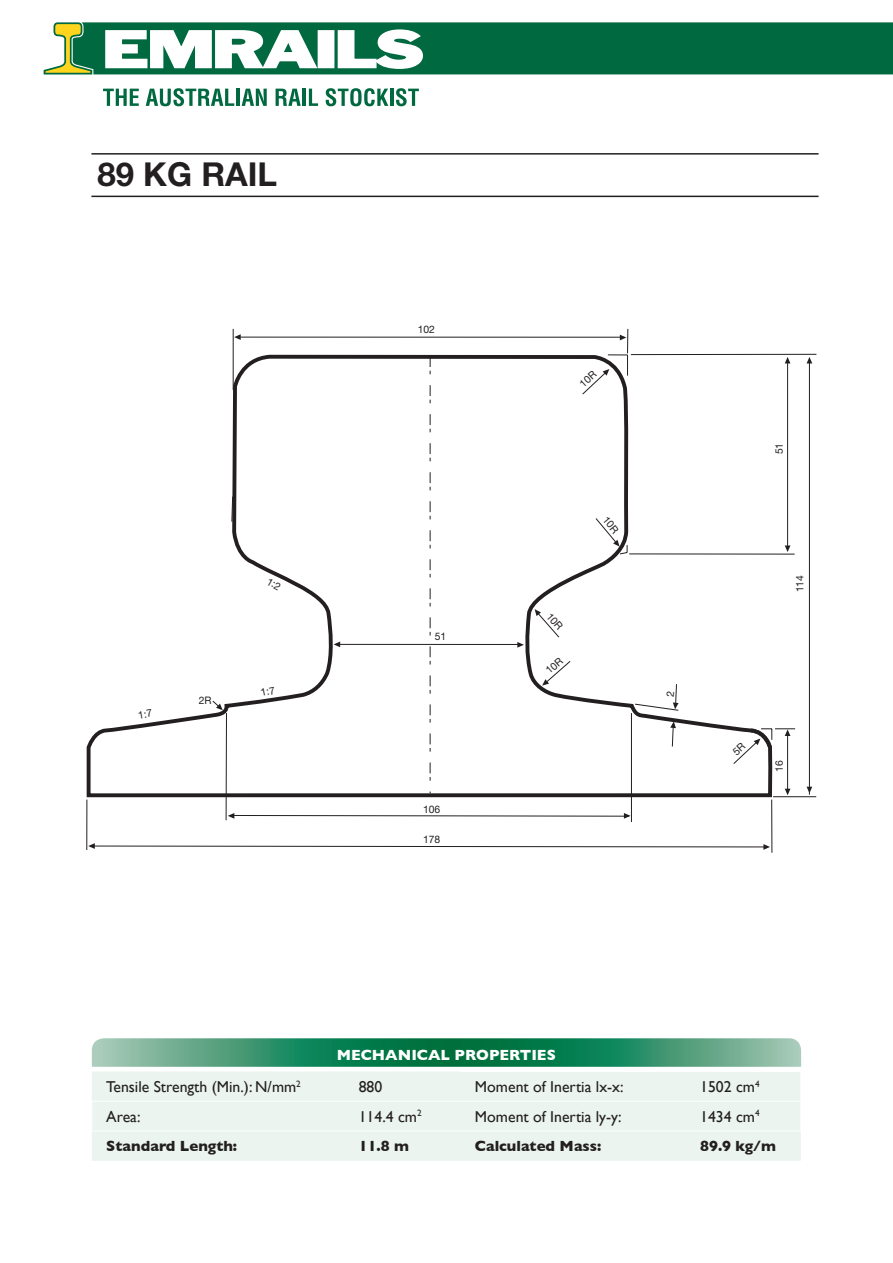
<style>
.page{position:relative;width:893px;height:1263px;background:#fff}
.page>*{position:absolute;margin:0;border:0;box-sizing:border-box;transform-origin:0 0}
.t1{font:700 33px "Helvetica Neue";color:#231f20}
.t2{font:15.75px "Gill Sans";color:#231f20}
.t3{font:700 15px "Gill Sans";color:#231f20}
.t4{font:700 15px "Gill Sans";color:#fff}
.t5{font:10.35px "Helvetica Neue";color:#231f20}
</style>
<div class="page">
<hr style="left:91px;top:153px;width:728px;height:2px;background:#231f20">
<hr style="left:91px;top:196px;width:728px;height:1px;background:#231f20">
<svg style="left:103px;top:89px;width:36px;height:17px"></svg>
<svg style="left:146px;top:88px;width:88px;height:18px"></svg>
<hr style="left:237px;top:89px;width:3px;height:17px;background:#00693f">
<svg style="left:242px;top:89px;width:25px;height:17px"></svg>
<svg style="left:276px;top:89px;width:25px;height:17px"></svg>
<hr style="left:302px;top:89px;width:4px;height:17px;background:#00693f">
<svg style="left:309px;top:89px;width:9px;height:17px"></svg>
<svg style="left:326px;top:88px;width:62px;height:18px"></svg>
<hr style="left:390px;top:89px;width:3px;height:17px;background:#00693f">
<svg style="left:396px;top:88px;width:23px;height:18px"></svg>
<svg style="left:43px;top:22px;width:850px;height:53px"></svg>
<svg style="left:86px;top:328px;width:688px;height:471px"></svg>
<hr style="left:631px;top:354px;width:185px;height:1px;background:#231f20">
<hr style="left:233px;top:329px;width:1px;height:61px;background:#231f20">
<hr style="left:86px;top:799px;width:1px;height:51px;background:#231f20">
<hr style="left:771px;top:800px;width:1px;height:53px;background:#231f20">
<hr style="left:773px;top:796px;width:43px;height:1px;background:#231f20">
<hr style="left:226px;top:713px;width:1px;height:107px;background:#231f20">
<hr style="left:629px;top:553px;width:166px;height:2px;background:#231f20">
<hr style="left:631px;top:713px;width:1px;height:109px;background:#231f20">
<svg style="left:231px;top:496px;width:2px;height:26px"></svg>
<svg style="left:228px;top:813px;width:402px;height:6px"></svg>
<svg style="left:88px;top:843px;width:682px;height:7px"></svg>
<svg style="left:234px;top:334px;width:7px;height:6px"></svg>
<hr style="left:240px;top:337px;width:383px;height:1px;background:#231f20">
<svg style="left:212px;top:700px;width:11px;height:10px"></svg>
<svg style="left:807px;top:787px;width:5px;height:6px"></svg>
<svg style="left:807px;top:357px;width:5px;height:6px"></svg>
<hr style="left:809px;top:360px;width:1px;height:435px;background:#231f20">
<svg style="left:785px;top:789px;width:5px;height:6px"></svg>
<hr style="left:787px;top:733px;width:1px;height:61px;background:#231f20">
<svg style="left:785px;top:545px;width:5px;height:7px"></svg>
<svg style="left:785px;top:357px;width:5px;height:6px"></svg>
<hr style="left:787px;top:363px;width:1px;height:186px;background:#231f20">
<svg style="left:430px;top:356px;width:1px;height:437px"></svg>
<svg style="left:670px;top:721px;width:6px;height:26px"></svg>
<svg style="left:334px;top:641px;width:6px;height:6px"></svg>
<svg style="left:517px;top:642px;width:7px;height:6px"></svg>
<hr style="left:340px;top:644px;width:181px;height:1px;background:#231f20">
<div style="left:92px;top:1131px;width:709px;height:30px;background:#ebf4ef"></div>
<svg style="left:91px;top:1038px;width:710px;height:92px;background:#b5d6c7"></svg>
<svg style="left:542px;top:657px;width:29px;height:29px"></svg>
<svg style="left:732px;top:726px;width:63px;height:38px"></svg>
<svg style="left:595px;top:516px;width:32px;height:38px"></svg>
<svg style="left:138px;top:709px;width:14px;height:10px"></svg>
<svg style="left:261px;top:686px;width:14px;height:10px"></svg>
<svg style="left:535px;top:609px;width:28px;height:29px"></svg>
<svg style="left:635px;top:684px;width:44px;height:27px"></svg>
<svg style="left:266px;top:578px;width:15px;height:12px"></svg>
<svg style="left:579px;top:329px;width:49px;height:66px"></svg>
<h1 class="t1" style="left:97px;top:153px;width:181px">89 KG RAIL</h1>
<p class="t5" style="left:199px;top:692px;width:14px">2R</p>
<p class="t5" style="left:418px;top:322px;width:19px">102</p>
<p class="t5" style="left:435px;top:628px;width:13px">51</p>
<p class="t5" style="left:423px;top:802px;width:19px">106</p>
<p class="t5" style="left:423px;top:832px;width:19px">178</p>
<p class="t5" style="left:772px;top:454px;width:13px;rotate:-90deg">51</p>
<p class="t5" style="left:792px;top:592px;width:19px;rotate:-90deg">114</p>
<p class="t5" style="left:772px;top:772px;width:13px;rotate:-90deg">16</p>
<p class="t4" style="left:337px;top:1046px;width:221px">MECHANICAL PROPERTIES</p>
<p class="t2" style="left:106px;top:1077px;width:196px">Tensile Strength (Min.): N/mm<sup>2</sup></p>
<p class="t2" style="left:359px;top:1077px;width:25px">880</p>
<p class="t2" style="left:475px;top:1077px;width:150px">Moment of Inertia lx-x:</p>
<p class="t2" style="left:700px;top:1077px;width:61px">1502 cm<sup>4</sup></p>
<p class="t2" style="left:106px;top:1107px;width:36px">Area:</p>
<p class="t2" style="left:359px;top:1107px;width:64px">114.4 cm<sup>2</sup></p>
<p class="t2" style="left:475px;top:1107px;width:148px">Moment of Inertia ly-y:</p>
<p class="t2" style="left:700px;top:1107px;width:61px">1434 cm<sup>4</sup></p>
<p class="t3" style="left:106px;top:1137px;width:132px">Standard Length:</p>
<p class="t3" style="left:359px;top:1137px;width:52px">11.8 m</p>
<p class="t3" style="left:475px;top:1137px;width:128px">Calculated Mass:</p>
<p class="t3" style="left:700px;top:1137px;width:77px">89.9 kg/m</p>
</div>
